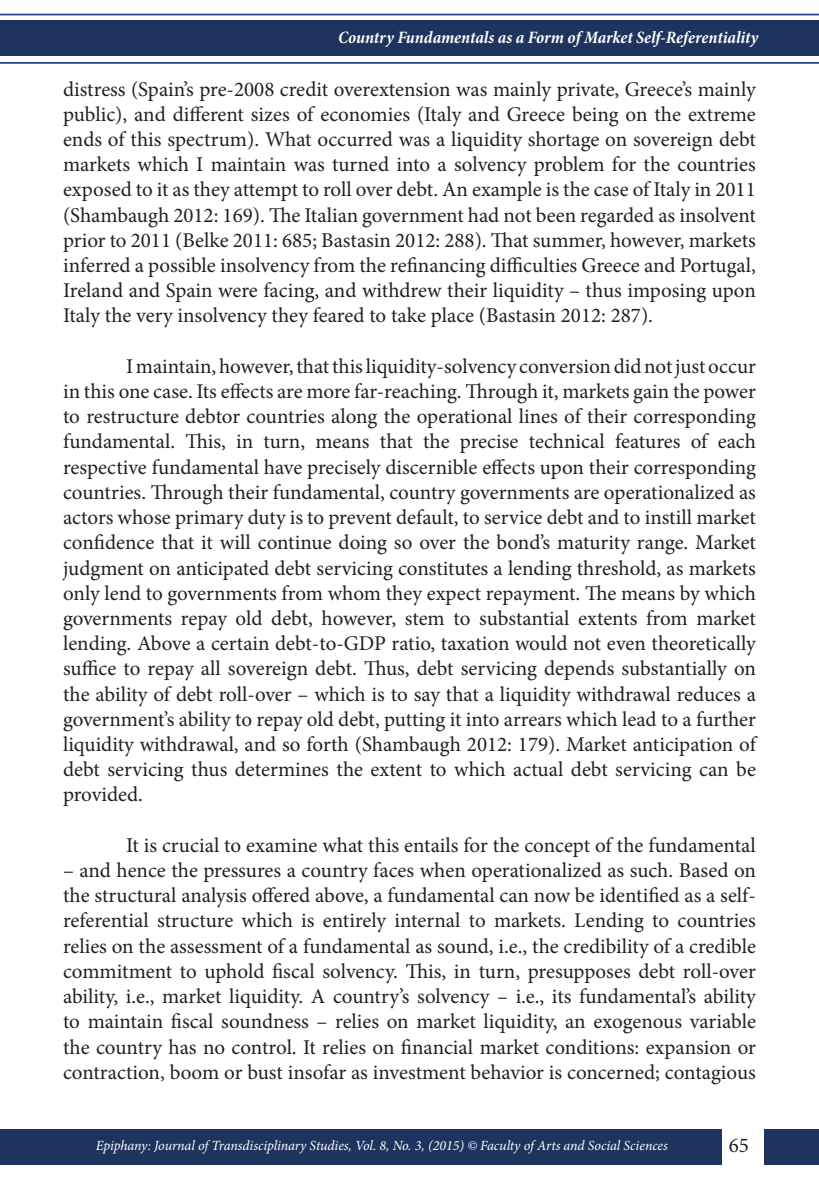
<style>
.page{position:relative;width:819px;height:1191px;background:#fff}
.page>*{position:absolute;margin:0;border:0;box-sizing:border-box;transform-origin:0 0}
.t1{font:21px/25.2px "Minion Pro";color:#231f20;text-align:justify}
.t2{font:italic 700 condensed 17.5px "Minion Pro";letter-spacing:-.005em;color:#fff}
.t3{font:italic 14px "Minion Pro";letter-spacing:-.01em;color:#fff}
</style>
<div class="page">
<div style="left:0;top:21px;width:819px;height:35px;background:#1e335d"></div>
<div style="left:0;top:1128px;width:721px;height:36px;background:#1e335d"></div>
<div style="left:764px;top:1129px;width:55px;height:35px;background:#1e335d"></div>
<hr style="left:0;top:14px;width:819px;height:1px;background:#253f8e">
<hr style="left:0;top:62px;width:819px;height:2px;background:#253f8e">
<p class="t2" style="left:338px;top:25px;width:421px">Country Fundamentals as a Form of Market Self-Referentiality</p>
<p class="t1" style="left:63px;top:76px;width:694px">distress (Spain’s pre-2008 credit overextension was mainly private, Greece’s mainly public), and different sizes of economies (Italy and Greece being on the extreme ends of this spectrum). What occurred was a liquidity shortage on sovereign debt markets which I maintain was turned into a solvency problem for the countries exposed to it as they attempt to roll over debt. An example is the case of Italy in 2011 (Shambaugh 2012: 169). The Italian government had not been regarded as insolvent prior to 2011 (Belke 2011: 685; Bastasin 2012: 288). That summer, however, markets inferred a possible insolvency from the refinancing difficulties Greece and Portugal, Ireland and Spain were facing, and withdrew their liquidity – thus imposing upon Italy the very insolvency they feared to take place (Bastasin 2012: 287).</p>
<p class="t1" style="left:63px;top:354px;width:694px;text-indent:63px">I maintain, however, that this liquidity-solvency conversion did not just occur in this one case. Its effects are more far-reaching. Through it, markets gain the power to restructure debtor countries along the operational lines of their corresponding fundamental. This, in turn, means that the precise technical features of each respective fundamental have precisely discernible effects upon their corresponding countries. Through their fundamental, country governments are operationalized as actors whose primary duty is to prevent default, to service debt and to instill market confidence that it will continue doing so over the bond’s maturity range. Market judgment on anticipated debt servicing constitutes a lending threshold, as markets only lend to governments from whom they expect repayment. The means by which governments repay old debt, however, stem to substantial extents from market lending. Above a certain debt-to-GDP ratio, taxation would not even theoretically suffice to repay all sovereign debt. Thus, debt servicing depends substantially on the ability of debt roll-over – which is to say that a liquidity withdrawal reduces a government’s ability to repay old debt, putting it into arrears which lead to a further liquidity withdrawal, and so forth (Shambaugh 2012: 179). Market anticipation of debt servicing thus determines the extent to which actual debt servicing can be provided.</p>
<p class="t1" style="left:126px;top:832px;width:631px">It is crucial to examine what this entails for the concept of the fundamental</p>
<p class="t1" style="left:63px;top:858px;width:694px">– and hence the pressures a country faces when operationalized as such. Based on the structural analysis offered above, a fundamental can now be identified as a self&shy;referential structure which is entirely internal to markets. Lending to countries relies on the assessment of a fundamental as sound, i.e., the credibility of a credible commitment to uphold fiscal solvency. This, in turn, presupposes debt roll-over ability, i.e., market liquidity. A country’s solvency – i.e., its fundamental’s ability to maintain fiscal soundness – relies on market liquidity, an exogenous variable the country has no control. It relies on financial market conditions: expansion or contraction, boom or bust insofar as investment behavior is concerned; contagious</p>
<p class="t3" style="left:96px;top:1136px;width:573px">Epiphany: Journal of Transdisciplinary Studies, Vol. 8, No. 3, (2015) © Faculty of Arts and Social Sciences</p>
<p class="t1" style="left:728px;top:1132px;width:22px">65</p>
</div>
